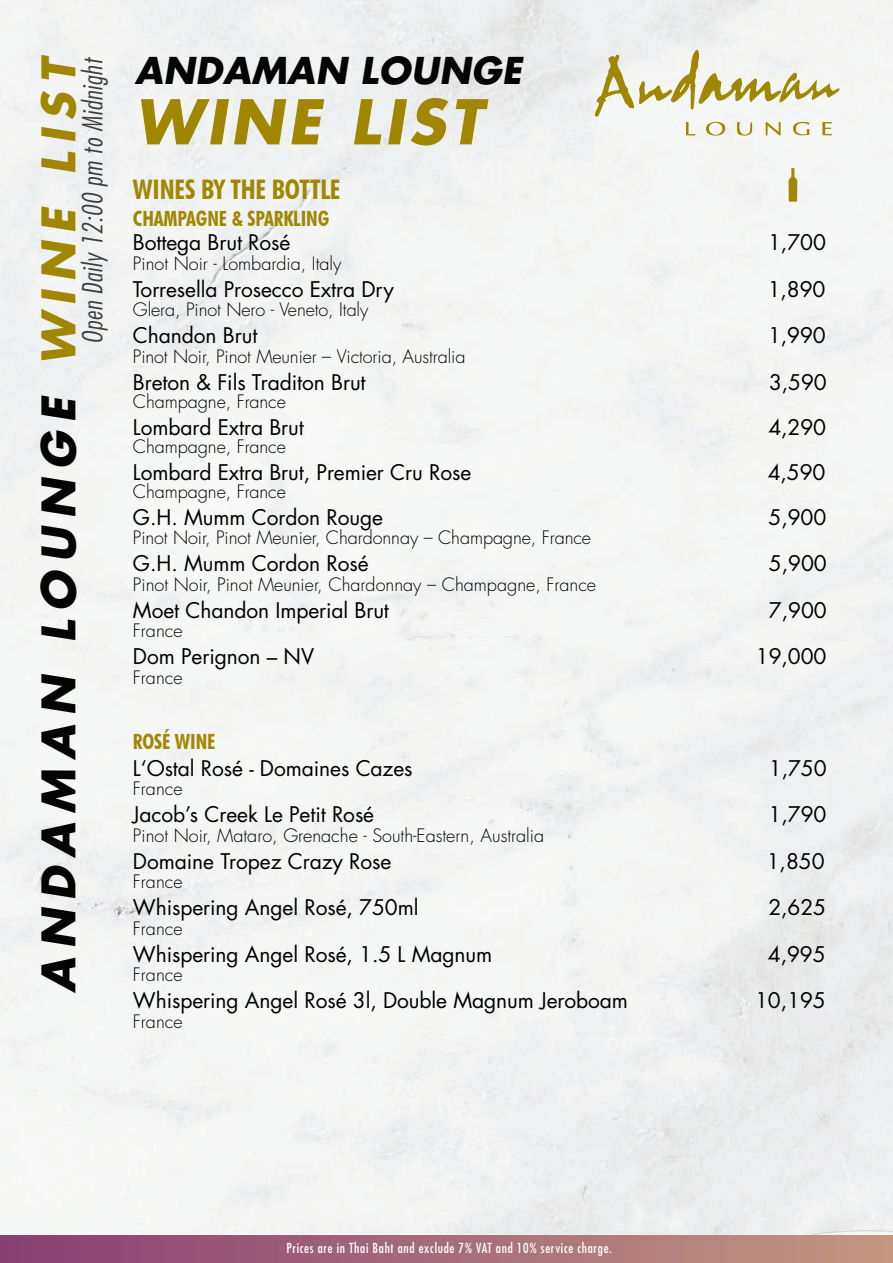
<style>
.page{position:relative;width:893px;height:1263px;background:#fff}
.page>*{position:absolute;margin:0;border:0;box-sizing:border-box;transform-origin:0 0}
.t1{font:italic 700 60px "Futura Std";letter-spacing:.075em;color:#a18701}
.t2{font:italic 700 45px "Futura Std";letter-spacing:.195em;color:#040503}
.t3{font:italic 700 36px "Futura Std";letter-spacing:.01em;color:#040503}
.t4{font:italic 300 condensed 27px "Futura Std";color:#3e3e3f}
.t5{font:700 condensed 27px "Futura BT";letter-spacing:-.005em;color:#a18701}
.t6{font:21px "Futura Std";letter-spacing:-.005em;color:#000}
.t7{font:700 condensed 21px "Futura BT";letter-spacing:-.005em;color:#a18701}
.t8{font:300 18px "Futura Std";color:#000}
.t9{font:condensed 13.5px "Futura Std";letter-spacing:.05em;color:#fff}
.s1{color:#a18701}
</style>
<div class="page">
<img style="left:0;top:1235px;width:893px;height:28px">
<svg style="left:595px;top:50px;width:244px;height:86px"></svg>
<svg style="left:788px;top:168px;width:9px;height:34px"></svg>
<h2 class="t2" style="left:29px;top:993px;width:940px;rotate:-90deg">ANDAMAN LOUNGE <span class="s1">WINE LIST</span></h2>
<p class="t4" style="left:77px;top:344px;width:288px;rotate:-90deg">Open Daily 12:00 pm to Midnight</p>
<h3 class="t3" style="left:135px;top:47px;width:388px">ANDAMAN LOUNGE</h3>
<h1 class="t1" style="left:135px;top:82px;width:348px">WINE LIST</h1>
<p class="t5" style="left:133px;top:173px;width:209px">WINES BY THE BOTTLE</p>
<p class="t7" style="left:133px;top:206px;width:198px">CHAMPAGNE &amp; SPARKLING</p>
<p class="t6" style="left:133px;top:229px;width:159px">Bottega Brut Rosé</p>
<p class="t6" style="left:768px;top:229px;width:59px">1,700</p>
<p class="t8" style="left:133px;top:252px;width:210px">Pinot Noir - Lombardia, Italy</p>
<p class="t6" style="left:133px;top:276px;width:262px">Torresella Prosecco Extra Dry</p>
<p class="t6" style="left:768px;top:276px;width:59px">1,890</p>
<p class="t8" style="left:133px;top:299px;width:237px">Glera, Pinot Nero - Veneto, Italy</p>
<p class="t6" style="left:133px;top:322px;width:126px">Chandon Brut</p>
<p class="t6" style="left:768px;top:322px;width:59px">1,990</p>
<p class="t8" style="left:133px;top:345px;width:334px">Pinot Noir, Pinot Meunier – Victoria, Australia</p>
<p class="t6" style="left:133px;top:369px;width:234px">Breton &amp; Fils Traditon Brut</p>
<p class="t6" style="left:769px;top:369px;width:59px">3,590</p>
<p class="t8" style="left:133px;top:390px;width:154px">Champagne, France</p>
<p class="t6" style="left:133px;top:414px;width:172px">Lombard Extra Brut</p>
<p class="t6" style="left:768px;top:414px;width:59px">4,290</p>
<p class="t8" style="left:133px;top:435px;width:154px">Champagne, France</p>
<p class="t6" style="left:133px;top:459px;width:340px">Lombard Extra Brut, Premier Cru Rose</p>
<p class="t6" style="left:768px;top:459px;width:59px">4,590</p>
<p class="t8" style="left:133px;top:480px;width:154px">Champagne, France</p>
<p class="t6" style="left:133px;top:504px;width:252px">G.H. Mumm Cordon Rouge</p>
<p class="t6" style="left:769px;top:504px;width:59px">5,900</p>
<p class="t8" style="left:133px;top:527px;width:460px">Pinot Noir, Pinot Meunier, Chardonnay – Champagne, France</p>
<p class="t6" style="left:133px;top:550px;width:237px">G.H. Mumm Cordon Rosé</p>
<p class="t6" style="left:769px;top:550px;width:59px">5,900</p>
<p class="t8" style="left:133px;top:573px;width:465px">Pinot Noir, Pinot Meunier, Chardonnay – Champagne, France</p>
<p class="t6" style="left:133px;top:597px;width:258px">Moet Chandon Imperial Brut</p>
<p class="t6" style="left:769px;top:597px;width:59px">7,900</p>
<p class="t8" style="left:133px;top:620px;width:51px">France</p>
<p class="t6" style="left:133px;top:643px;width:183px">Dom Perignon – NV</p>
<p class="t6" style="left:756px;top:643px;width:72px">19,000</p>
<p class="t8" style="left:133px;top:666px;width:51px">France</p>
<p class="t7" style="left:133px;top:728px;width:84px">ROSÉ WINE</p>
<p class="t6" style="left:133px;top:754px;width:281px">L‘Ostal Rosé - Domaines Cazes</p>
<p class="t6" style="left:769px;top:754px;width:59px">1,750</p>
<p class="t8" style="left:133px;top:777px;width:51px">France</p>
<p class="t6" style="left:133px;top:801px;width:243px">Jacob’s Creek Le Petit Rosé</p>
<p class="t6" style="left:769px;top:801px;width:59px">1,790</p>
<p class="t8" style="left:133px;top:824px;width:413px">Pinot Noir, Mataro, Grenache - South-Eastern, Australia</p>
<p class="t6" style="left:133px;top:847px;width:260px">Domaine Tropez Crazy Rose</p>
<p class="t6" style="left:767px;top:847px;width:59px">1,850</p>
<p class="t8" style="left:133px;top:870px;width:51px">France</p>
<p class="t6" style="left:133px;top:894px;width:287px">Whispering Angel Rosé, 750ml</p>
<p class="t6" style="left:768px;top:894px;width:59px">2,625</p>
<p class="t8" style="left:133px;top:917px;width:51px">France</p>
<p class="t6" style="left:133px;top:940px;width:361px">Whispering Angel Rosé, 1.5 L Magnum</p>
<p class="t6" style="left:768px;top:940px;width:59px">4,995</p>
<p class="t8" style="left:133px;top:963px;width:51px">France</p>
<p class="t6" style="left:133px;top:987px;width:496px">Whispering Angel Rosé 3l, Double Magnum Jeroboam</p>
<p class="t6" style="left:755px;top:987px;width:72px">10,195</p>
<p class="t8" style="left:133px;top:1010px;width:51px">France</p>
<p class="t9" style="left:287px;top:1240px;width:327px">Prices are in Thai Baht and exclude 7% VAT and 10% service charge.</p>
</div>
